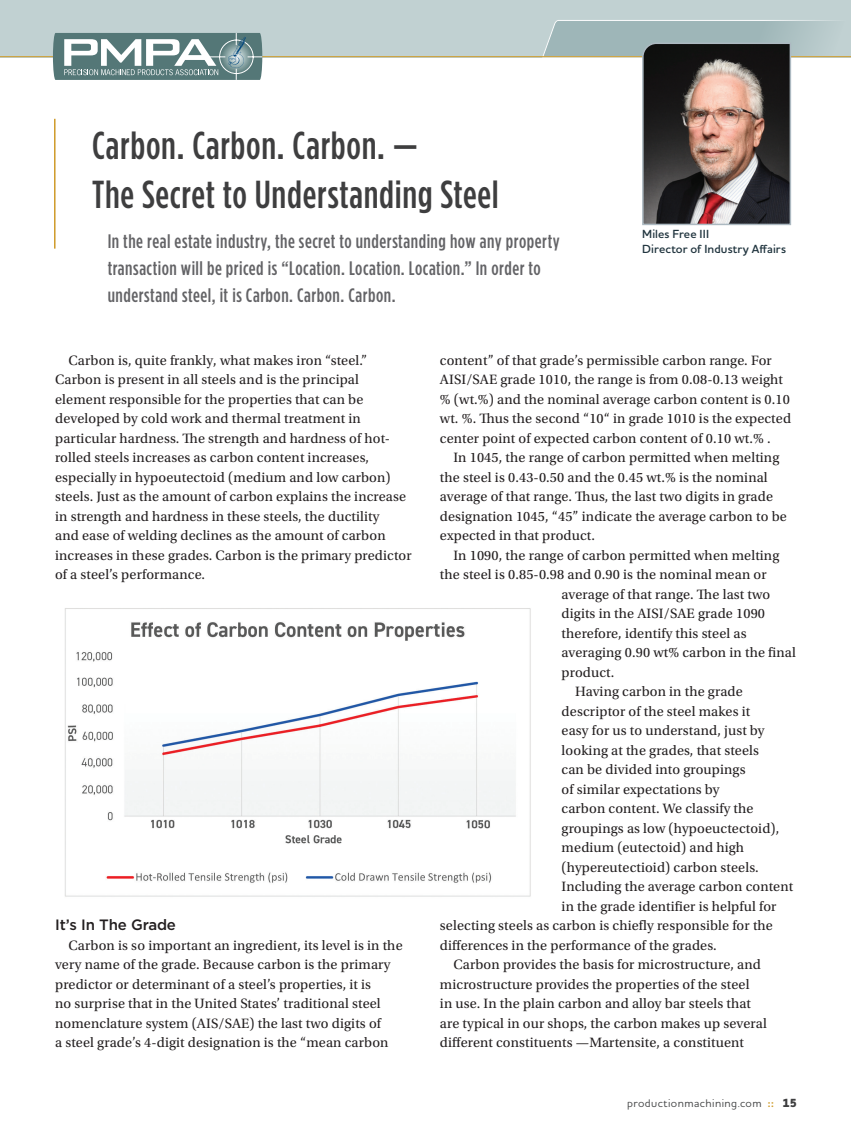
<style>
.page{position:relative;width:851px;height:1134px;background:#fff}
.page>*{position:absolute;margin:0;border:0;box-sizing:border-box;transform-origin:0 0}
._01_TItle_-_Short{font:500 39px "Gotham Condensed";letter-spacing:.02em;color:#3e3e3f}
._02-DECK{font:500 19.5px/27px "Gotham Condensed";letter-spacing:.025em;color:#636366}
._05-Subheading{font:500 15px "Gotham";letter-spacing:-.01em;color:#231f20}
._04-Body_Mstr{font:14.25px/19.5px "Utopia Std";letter-spacing:.01em;color:#231f20}
.t1{font:600 12px "Houschka Pro";letter-spacing:.01em;color:#21353f}
.t2{font:500 11.25px "Houschka Pro";letter-spacing:.04em;color:#454647}
.s1{font-weight:700;font-size:10.5px;color:#cf9b2a}
.s2{font-weight:800;font-size:12px;color:#3e3e3f}
</style>
<div class="page">
<div style="left:0;top:0;width:850px;height:57px;background:#c1d1d2"></div>
<hr style="left:0;top:56px;width:850px;height:1px;background:#cf9b2a">
<svg style="left:53px;top:33px;width:209px;height:47px;background:#819b9b"></svg>
<hr style="left:54px;top:119px;width:2px;height:130px;background:#cf9b2a">
<svg style="left:541px;top:20px;width:306px;height:206px"></svg>
<img style="left:65px;top:608px;width:466px;height:289px">
<p class="_01_TItle_-_Short" style="left:92px;top:122px;width:327px">Carbon. Carbon. Carbon. —</p>
<p class="_01_TItle_-_Short" style="left:92px;top:172px;width:408px">The Secret to Understanding Steel</p>
<p class="_02-DECK" style="left:108px;top:227px;width:453px">In the real estate industry, the secret to understanding how any property transaction will be priced is “Location. Location. Location.” In order to understand steel, it is Carbon. Carbon. Carbon.</p>
<p class="t1" style="left:642px;top:226px;width:69px">Miles Free III</p>
<p class="t1" style="left:642px;top:241px;width:145px">Director of Industry Affairs</p>
<p class="_04-Body_Mstr" style="left:55px;top:350px;width:358px;text-indent:14px">Carbon is, quite frankly, what makes iron “steel.” Carbon is present in all steels and is the principal element responsible for the properties that can be developed by cold work and thermal treatment in particular hardness. The strength and hardness of hot&shy;rolled steels increases as carbon content increases, especially in hypoeutectoid (medium and low carbon) steels. Just as the amount of carbon explains the increase in strength and hardness in these steels, the ductility<br>and ease of welding declines as the amount of carbon increases in these grades. Carbon is the primary predictor of a steel’s performance.</p>
<p class="_05-Subheading" style="left:55px;top:915px;width:122px">It’s In The Grade</p>
<p class="_04-Body_Mstr" style="left:55px;top:935px;width:349px;text-indent:14px">Carbon is so important an ingredient, its level is in the very name of the grade. Because carbon is the primary predictor or determinant of a steel’s properties, it is<br>no surprise that in the United States’ traditional steel nomenclature system (AIS/SAE) the last two digits of<br>a steel grade’s 4-digit designation is the “mean carbon</p>
<p class="_04-Body_Mstr" style="left:440px;top:350px;width:352px">content” of that grade’s permissible carbon range. For AISI/SAE grade 1010, the range is from 0.08-0.13 weight % (wt.%) and the nominal average carbon content is 0.10 wt. %. Thus the second “10“ in grade 1010 is the expected center point of expected carbon content of 0.10 wt.% .</p>
<p class="_04-Body_Mstr" style="left:440px;top:448px;width:348px;text-indent:14px">In 1045, the range of carbon permitted when melting the steel is 0.43-0.50 and the 0.45 wt.% is the nominal average of that range. Thus, the last two digits in grade designation 1045, “45” indicate the average carbon to be expected in that product.</p>
<p class="_04-Body_Mstr" style="left:453px;top:545px;width:327px">In 1090, the range of carbon permitted when melting</p>
<p class="_04-Body_Mstr" style="left:440px;top:565px;width:328px">the steel is 0.85-0.98 and 0.90 is the nominal mean or</p>
<p class="_04-Body_Mstr" style="left:561px;top:584px;width:210px">average of that range. The last two</p>
<p class="_04-Body_Mstr" style="left:561px;top:604px;width:205px">digits in the AISI/SAE grade 1090</p>
<p class="_04-Body_Mstr" style="left:561px;top:623px;width:186px">therefore, identify this steel as</p>
<p class="_04-Body_Mstr" style="left:561px;top:643px;width:236px">averaging 0.90 wt% carbon in the final</p>
<p class="_04-Body_Mstr" style="left:561px;top:662px;width:54px">product.</p>
<p class="_04-Body_Mstr" style="left:575px;top:682px;width:169px">Having carbon in the grade</p>
<p class="_04-Body_Mstr" style="left:561px;top:701px;width:190px">descriptor of the steel makes it</p>
<p class="_04-Body_Mstr" style="left:561px;top:721px;width:204px">easy for us to understand, just by</p>
<p class="_04-Body_Mstr" style="left:561px;top:740px;width:199px">looking at the grades, that steels</p>
<p class="_04-Body_Mstr" style="left:561px;top:760px;width:185px">can be divided into groupings</p>
<p class="_04-Body_Mstr" style="left:561px;top:779px;width:159px">of similar expectations by</p>
<p class="_04-Body_Mstr" style="left:561px;top:799px;width:193px">carbon content. We classify the</p>
<p class="_04-Body_Mstr" style="left:561px;top:818px;width:219px">groupings as low (hypoeuctectoid),</p>
<p class="_04-Body_Mstr" style="left:561px;top:838px;width:184px">medium (eutectoid) and high</p>
<p class="_04-Body_Mstr" style="left:561px;top:857px;width:198px">(hypereutectioid) carbon steels.</p>
<p class="_04-Body_Mstr" style="left:561px;top:877px;width:233px">Including the average carbon content</p>
<p class="_04-Body_Mstr" style="left:561px;top:896px;width:216px">in the grade identifier is helpful for</p>
<p class="_04-Body_Mstr" style="left:440px;top:916px;width:334px">selecting steels as carbon is chiefly responsible for the</p>
<p class="_04-Body_Mstr" style="left:440px;top:935px;width:278px">differences in the performance of the grades.</p>
<p class="_04-Body_Mstr" style="left:440px;top:955px;width:328px;text-indent:14px">Carbon provides the basis for microstructure, and microstructure provides the properties of the steel<br>in use. In the plain carbon and alloy bar steels that are typical in our shops, the carbon makes up several different constituents —Martensite, a constituent</p>
<p class="t2" style="left:627px;top:1096px;width:171px">productionmachining.com <span class="s1">::</span> <span class="s2">15</span></p>
</div>
